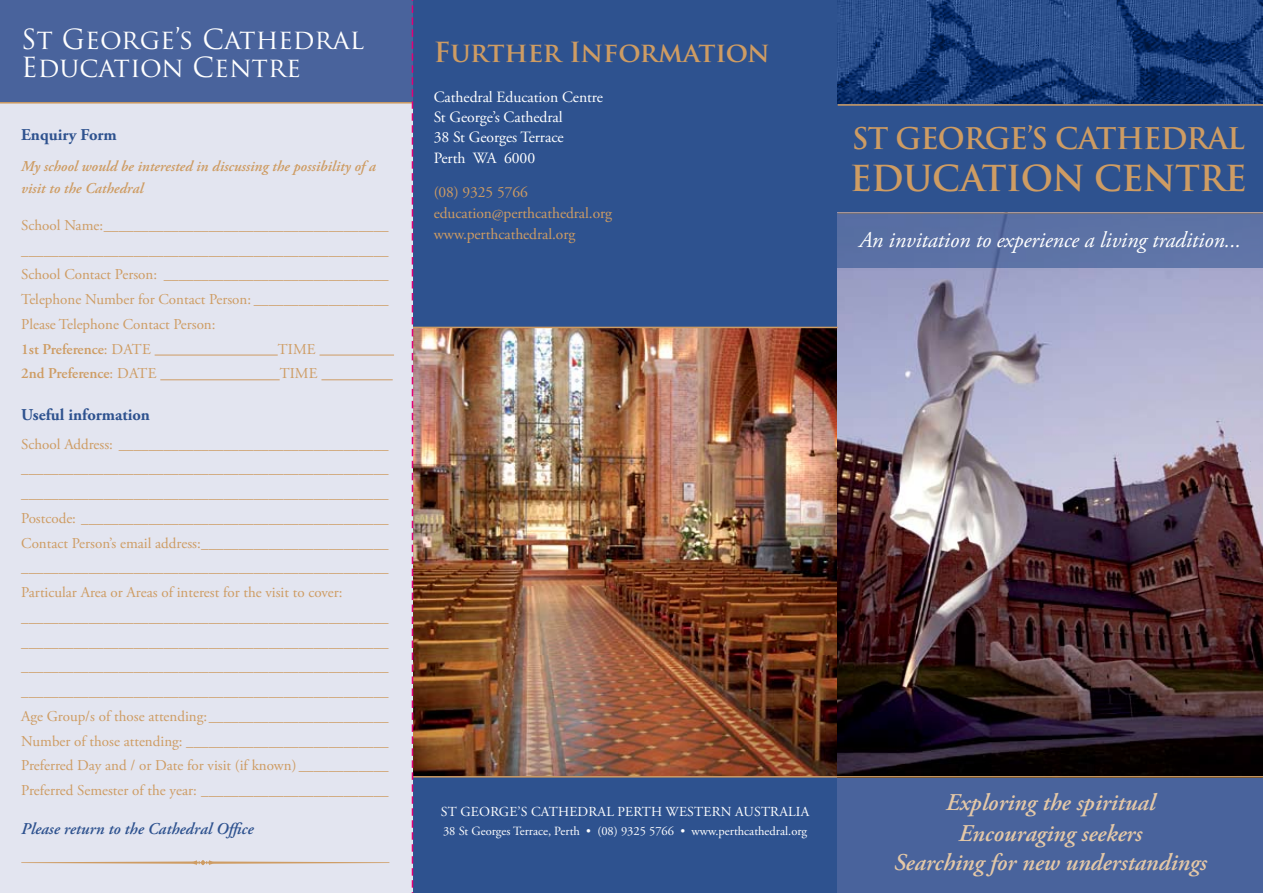
<style>
.page{position:relative;width:1263px;height:893px;background:#fff}
.page>*{position:absolute;margin:0;border:0;box-sizing:border-box;transform-origin:0 0}
.t1{font:700 34.95px "Trajan Pro";letter-spacing:-.02em;color:#ce9c63}
.t2{font:700 29.1px "Trajan Pro";letter-spacing:-.03em;color:#ce9c63}
.t3{font:27px/28.5px "Trajan Pro";color:#fff}
.t4{font:700 27px "Trajan Pro";letter-spacing:-.01em;color:#ce9c63}
.t5{font:italic 600 24px/30px "Adobe Garamond Pro";color:#e4c8a7;text-align:center}
.t6{font:italic 22.5px "Adobe Garamond Pro";letter-spacing:-.005em;color:#fff}
.t7{font:italic 600 16.5px "Adobe Garamond Pro";color:#2e528f}
.t8{font:700 16.5px "Adobe Garamond Pro";color:#2e528f}
.t9{font:15.6px/20.4px "Adobe Garamond Pro";letter-spacing:-.005em;color:#fff}
.t10{font:15.45px/21.1px "Adobe Garamond Pro";letter-spacing:-.005em;color:#ce9c63}
.t11{font:15px/24.8px "Adobe Garamond Pro";color:#ce9c63}
.t12{font:italic 600 15px/22.5px "Adobe Garamond Pro";color:#ce9c63}
.t13{font:600 15px "Adobe Garamond Pro";color:#ce9c63}
.t14{font:13.8px "Adobe Garamond Pro";letter-spacing:.015em;color:#fff}
.t15{font:12.45px "Adobe Garamond Pro";color:#fff}
.s1{font-weight:600}
.s2{font-weight:400}
</style>
<div class="page">
<div style="left:412px;top:0;width:851px;height:893px;background:#2e528f"></div>
<img style="left:838px;top:0;width:425px;height:213px">
<div style="left:832px;top:104px;width:431px;height:108px;background:#2e528f"></div>
<img style="left:413px;top:328px;width:425px;height:448px">
<div style="left:838px;top:776px;width:425px;height:117px;background:#49639c"></div>
<img style="left:838px;top:268px;width:425px;height:508px">
<hr style="left:412px;top:327px;width:426px;height:1px;background:#ce9c63">
<hr style="left:838px;top:213px;width:425px;height:1px;background:#ce9c63">
<hr style="left:412px;top:776px;width:851px;height:1px;background:#ce9c63">
<hr style="left:838px;top:104px;width:425px;height:2px;background:#ce9c63">
<div style="left:838px;top:214px;width:425px;height:54px;background:#5c72a5"></div>
<div style="left:0;top:0;width:412px;height:893px;background:#e3e5f0"></div>
<div style="left:0;top:0;width:412px;height:103px;background:#49639c"></div>
<hr style="left:155px;top:355px;width:123px;height:1px;background:#ce9c63">
<hr style="left:319px;top:355px;width:75px;height:1px;background:#ce9c63">
<hr style="left:160px;top:379px;width:120px;height:1px;background:#ce9c63">
<hr style="left:321px;top:379px;width:72px;height:1px;background:#ce9c63">
<svg style="left:21px;top:860px;width:368px;height:5px"></svg>
<hr style="left:0;top:102px;width:412px;height:2px;background:#ce9c63">
<svg style="left:412px;top:0;width:1px;height:893px"></svg>
<h3 class="t3" style="left:21px;top:25px;width:344px">St George’s Cathedral<br>Education Centre</h3>
<p class="t8" style="left:21px;top:125px;width:97px">Enquiry Form</p>
<p class="t12" style="left:21px;top:155px;width:356px">My school would be interested in discussing the possibility of a visit to the Cathedral</p>
<p class="t11" style="left:21px;top:213px;width:369px">School Name:______________________________________ _________________________________________________ School Contact Person: ______________________________ Telephone Number for Contact Person: __________________ Please Telephone Contact Person:<br><span class="s1">1st Preference</span>: Date</p>
<p class="t11" style="left:278px;top:337px;width:37px">Time</p>
<p class="t13" style="left:21px;top:365px;width:119px">2nd Preference<span class="s2">: Date</span></p>
<p class="t11" style="left:280px;top:362px;width:37px">Time</p>
<p class="t8" style="left:21px;top:405px;width:130px">Useful information</p>
<p class="t11" style="left:21px;top:432px;width:369px">School Address: ____________________________________ _________________________________________________ _________________________________________________ Postcode: _________________________________________ Contact Person’s email address:_________________________ _________________________________________________ Particular Area or Areas of interest for the visit to cover: _________________________________________________ _________________________________________________ _________________________________________________ _________________________________________________ Age Group/s of those attending:________________________ Number of those attending: ___________________________ Preferred Day and / or Date for visit (if known) ____________ Preferred Semester of the year: _________________________</p>
<p class="t7" style="left:21px;top:819px;width:234px">Please return to the Cathedral Office</p>
<h3 class="t4" style="left:434px;top:35px;width:338px">Further Information</h3>
<p class="t9" style="left:434px;top:87px;width:171px">Cathedral Education Centre<br>St George’s Cathedral<br>38 St Georges Terrace<br>Perth WA 6000</p>
<p class="t10" style="left:434px;top:182px;width:180px">(08) 9325 5766 education@perthcathedral.org www.perthcathedral.org</p>
<h2 class="t2" style="left:852px;top:120px;width:394px">ST GEORGE’S CATHEDRAL</h2>
<h1 class="t1" style="left:850px;top:157px;width:399px">EDUCATION CENTRE</h1>
<h3 class="t6" style="left:859px;top:226px;width:384px">An invitation to experience a living tradition...</h3>
<p class="t14" style="left:441px;top:803px;width:248px">St George’s Cathed ral Perth Weste</p>
<p class="t14" style="left:712px;top:803px;width:96px">rn Aust ralia</p>
<p class="t15" style="left:443px;top:824px;width:366px">38 St Georges Terrace, Perth • (08) 9325 5766 • www.perthcathedral.org</p>
<h3 class="t5" style="left:894px;top:788px;width:314px">Exploring the spiritual<br>Encouraging seekers<br>Searching for new understandings</h3>
</div>
